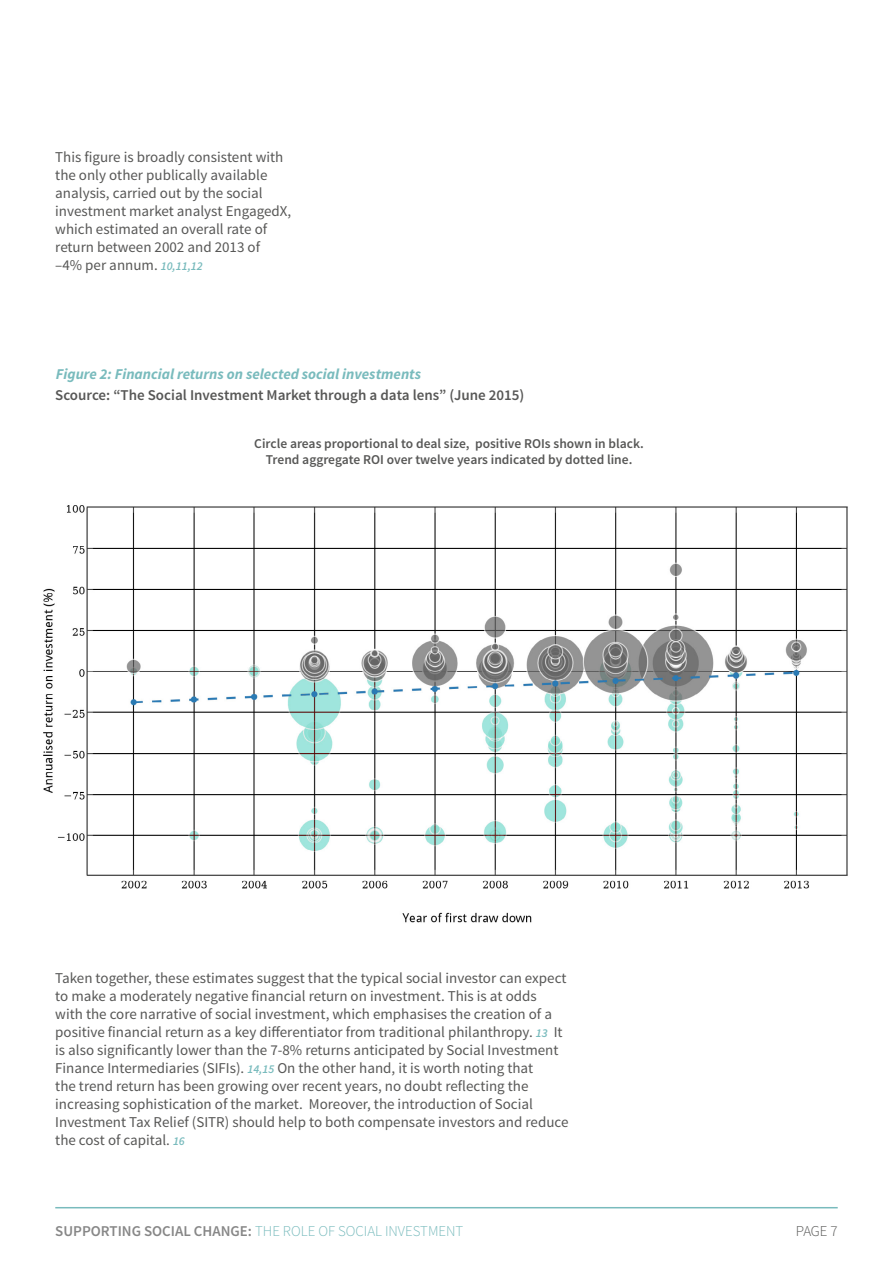
<style>
.page{position:relative;width:893px;height:1263px;background:#fff}
.page>*{position:absolute;margin:0;border:0;box-sizing:border-box;transform-origin:0 0}
.t1{font:15px/18px "Source Sans Pro";color:#575756}
.t2{font:600 15px "Source Sans Pro";color:#575756}
.t3{font:italic 700 15px "Source Sans Pro";color:#79bbbd}
.t4{font:300 15px "Source Sans Pro";color:#79bbbd}
.t5{font:300 15px "Source Sans Pro";color:#575756}
.t6{font:600 13.5px/16px "Source Sans Pro";color:#575756;text-align:center}
.s1{font-weight:600;font-style:italic;font-size:12px;color:#79bbbd}
.s2{font-weight:600;color:#878787}
</style>
<div class="page">
<hr style="left:55px;top:1207px;width:783px;height:1px;background:#79bbbd">
<img style="left:43px;top:505px;width:805px;height:418px">
<p class="t1" style="left:55px;top:148px;width:237px">This figure is broadly consistent with the only other publically available analysis, carried out by the social investment market analyst EngagedX, which estimated an overall rate of return between 2002 and 2013 of<br>–4% per annum. <span class="s1">10,11,12</span></p>
<p class="t3" style="left:56px;top:365px;width:367px">Figure 2: Financial returns on selected social investments</p>
<p class="t2" style="left:55px;top:386px;width:471px">Scource: “The Social Investment Market through a data lens” (June 2015)</p>
<p class="t6" style="left:254px;top:436px;width:391px">Circle areas proportional to deal size, positive ROIs shown in black.<br>Trend aggregate ROI over twelve years indicated by dotted line.</p>
<p class="t1" style="left:55px;top:969px;width:515px">Taken together, these estimates suggest that the typical social investor can expect to make a moderately negative financial return on investment. This is at odds<br>with the core narrative of social investment, which emphasises the creation of a positive financial return as a key differentiator from traditional philanthropy. <span class="s1">13</span> It is also significantly lower than the 7-8% returns anticipated by Social Investment Finance Intermediaries (SIFIs). <span class="s1">14,15</span> On the other hand, it is worth noting that<br>the trend return has been growing over recent years, no doubt reflecting the increasing sophistication of the market. Moreover, the introduction of Social Investment Tax Relief (SITR) should help to both compensate investors and reduce the cost of capital. <span class="s1">16</span></p>
<p class="t4" style="left:55px;top:1222px;width:409px"><span class="s2">SUPPORTING SOCIAL CHANGE:</span> THE ROLE OF SOCIAL INVESTMENT</p>
<p class="t5" style="left:796px;top:1222px;width:43px">PAGE 7</p>
</div>
